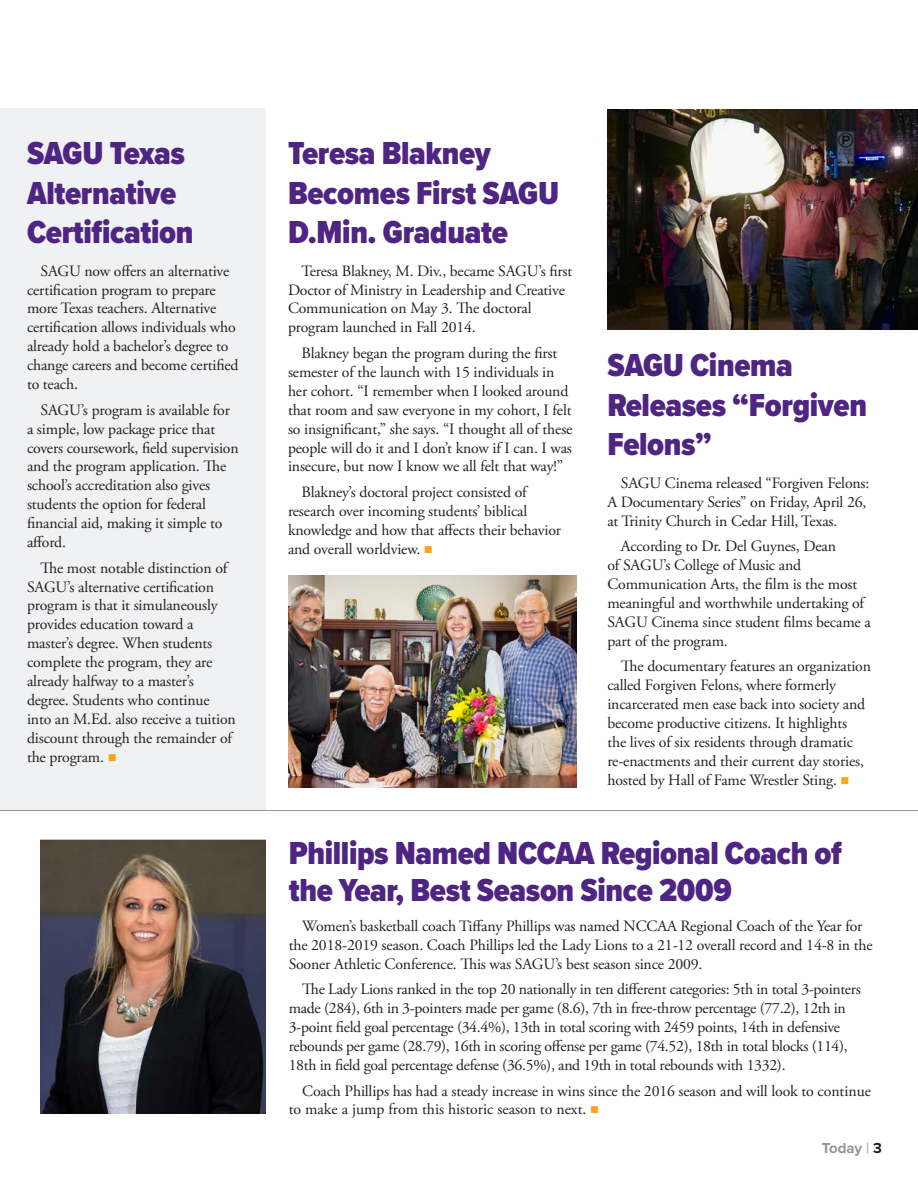
<style>
.page{position:relative;width:918px;height:1188px;background:#fff}
.page>*{position:absolute;margin:0;border:0;box-sizing:border-box;transform-origin:0 0}
.t1{font:900 33px/39.6px "Proxima Nova Cond";letter-spacing:-.01em;color:#4e2582}
.t2{font:15.75px/18.9px "Adobe Garamond Pro";letter-spacing:-.01em;color:#231f20}
.t3{font:700 15px "Proxima Nova";color:#939598}
.s1{color:#f9a51b}
.s2{font-weight:400}
.s3{color:#231f20}
</style>
<div class="page">
<div style="left:0;top:108px;width:266px;height:702px;background:#f0f1f2"></div>
<img style="left:40px;top:841px;width:226px;height:273px">
<img style="left:288px;top:575px;width:288px;height:212px">
<img style="left:607px;top:110px;width:311px;height:220px">
<hr style="left:0;top:810px;width:918px;height:1px;background:#939598">
<p class="t1" style="left:27px;top:133px;width:168px">SAGU Texas<br>Alternative<br>Certification</p>
<p class="t2" style="left:27px;top:262px;width:213px;text-indent:13px">SAGU now offers an alternative certification program to prepare more Texas teachers. Alternative certification allows individuals who already hold a bachelor’s degree to change careers and become certified to teach.</p>
<p class="t2" style="left:27px;top:401px;width:213px;text-indent:13px">SAGU’s program is available for a simple, low package price that covers coursework, field supervision and the program application. The school’s accreditation also gives students the option for federal financial aid, making it simple to afford.</p>
<p class="t2" style="left:27px;top:559px;width:210px;text-indent:13px">The most notable distinction of<br>SAGU’s alternative certification program is that it simulaneously provides education toward a master’s degree. When students complete the program, they are already halfway to a master’s degree. Students who continue into an M.Ed. also receive a tuition discount through the remainder of the program. <span class="s1">■</span></p>
<p class="t1" style="left:288px;top:133px;width:273px">Teresa Blakney<br>Becomes First SAGU<br>D.Min. Graduate</p>
<p class="t2" style="left:288px;top:262px;width:286px;text-indent:13px">Teresa Blakney, M. Div., became SAGU’s first Doctor of Ministry in Leadership and Creative Communication on May 3. The doctoral program launched in Fall 2014.</p>
<p class="t2" style="left:288px;top:344px;width:286px;text-indent:13px">Blakney began the program during the first semester of the launch with 15 individuals in her cohort. “I remember when I looked around that room and saw everyone in my cohort, I felt so insignificant,” she says. “I thought all of these people will do it and I don’t know if I can. I was insecure, but now I know we all felt that way!”</p>
<p class="t2" style="left:288px;top:483px;width:275px;text-indent:13px">Blakney’s doctoral project consisted of research over incoming students’ biblical knowledge and how that affects their behavior and overall worldview. <span class="s1">■</span></p>
<p class="t1" style="left:607px;top:345px;width:261px">SAGU Cinema<br>Releases “Forgiven<br>Felons”</p>
<p class="t2" style="left:607px;top:474px;width:264px;text-indent:13px">SAGU Cinema released “Forgiven Felons:<br>A Documentary Series” on Friday, April 26, at Trinity Church in Cedar Hill, Texas.</p>
<p class="t2" style="left:607px;top:537px;width:265px;text-indent:13px">According to Dr. Del Guynes, Dean<br>of SAGU’s College of Music and Communication Arts, the film is the most meaningful and worthwhile undertaking of SAGU Cinema since student films became a part of the program.</p>
<p class="t2" style="left:607px;top:658px;width:265px;text-indent:13px">The documentary features an organization called Forgiven Felons, where formerly incarcerated men ease back into society and become productive citizens. It highlights<br>the lives of six residents through dramatic re-enactments and their current day stories, hosted by Hall of Fame Wrestler Sting. <span class="s1">■</span></p>
<p class="t1" style="left:289px;top:834px;width:555px;line-height:37.5px">Phillips Named NCCAA Regional Coach of the Year, Best Season Since 2009</p>
<p class="t2" style="left:289px;top:917px;width:585px;text-indent:13px">Women’s basketball coach Tiffany Phillips was named NCCAA Regional Coach of the Year for the 2018-2019 season. Coach Phillips led the Lady Lions to a 21-12 overall record and 14-8 in the<br>Sooner Athletic Conference. This was SAGU’s best season since 2009.</p>
<p class="t2" style="left:289px;top:980px;width:574px;text-indent:13px">The Lady Lions ranked in the top 20 nationally in ten different categories: 5th in total 3-pointers made (284), 6th in 3-pointers made per game (8.6), 7th in free-throw percentage (77.2), 12th in 3-point field goal percentage (34.4%), 13th in total scoring with 2459 points, 14th in defensive rebounds per game (28.79), 16th in scoring offense per game (74.52), 18th in total blocks (114), 18th in field goal percentage defense (36.5%), and 19th in total rebounds with 1332).</p>
<p class="t2" style="left:289px;top:1082px;width:584px;text-indent:13px">Coach Phillips has had a steady increase in wins since the 2016 season and will look to continue to make a jump from this historic season to next. <span class="s1">■</span></p>
<p class="t3" style="left:822px;top:1136px;width:62px">Today <span class="s2">|</span> <span class="s3">3</span></p>
</div>
